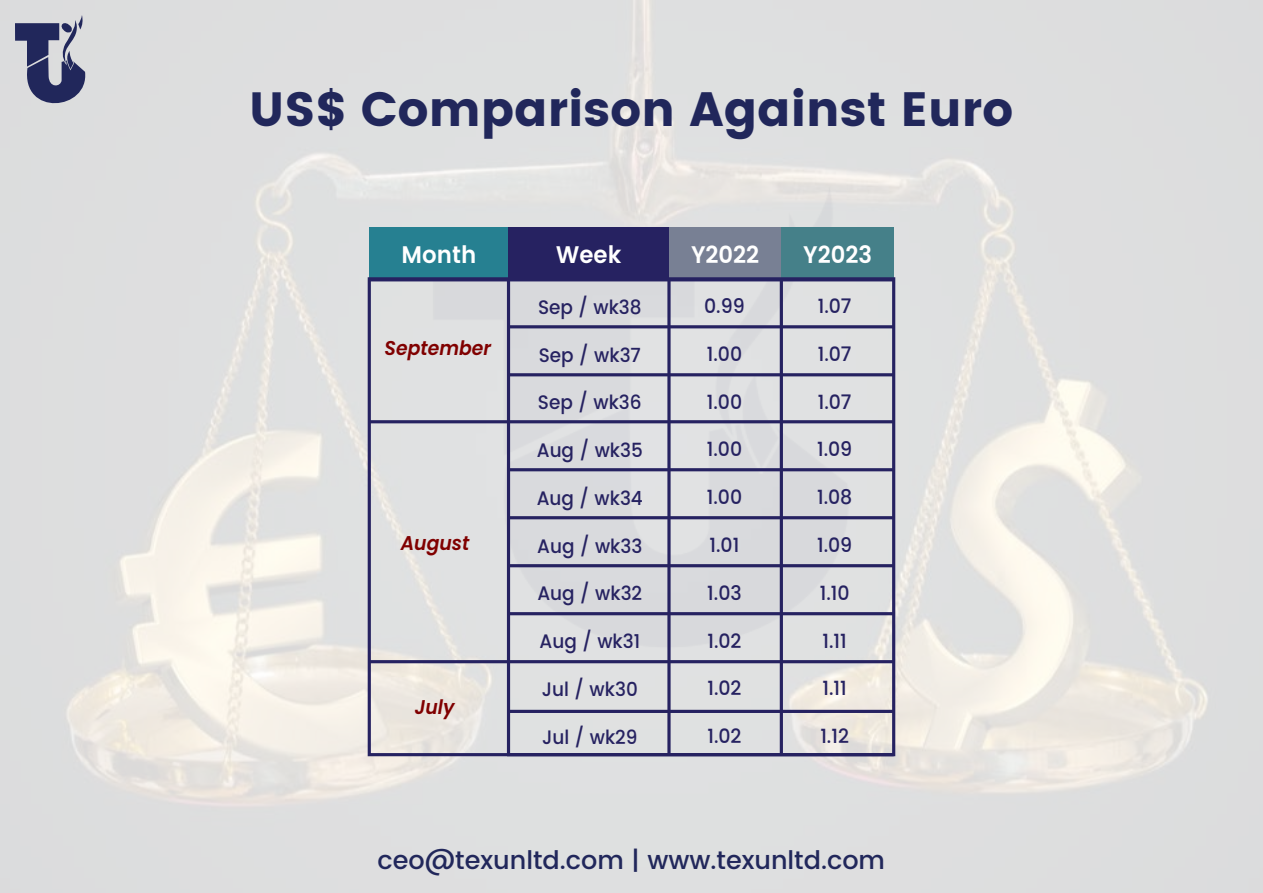
<style>
.page{position:relative;width:1263px;height:893px;background:#fff}
.page>*{position:absolute;margin:0;border:0;box-sizing:border-box;transform-origin:0 0}
.t1{font:700 48px "Poppins";color:#21275b}
.t2{font:500 25.5px "Poppins";color:#21275b}
.t3{font:600 24px "Poppins";color:#fff;scale:.94 1}
.t4{font:500 20.1px "Poppins";color:#262261;scale:.94 1}
.t5{font:italic 600 19.95px "Poppins";color:#800000;scale:.94 1}
.t6{font:500 19.5px "Poppins";color:#262261;scale:.94 1}
</style>
<div class="page">
<div style="left:366px;top:187px;width:531px;height:519px;background:#e0e1e1"></div>
<svg style="left:15px;top:15px;width:74px;height:102px;background:#8d90a6"></svg>
<div style="left:369px;top:227px;width:139px;height:52px;background:#268091"></div>
<div style="left:508px;top:227px;width:161px;height:52px;background:#262261"></div>
<div style="left:669px;top:227px;width:112px;height:52px;background:#788094"></div>
<div style="left:781px;top:227px;width:113px;height:52px;background:#458089"></div>
<hr style="left:507px;top:564px;width:387px;height:3px;background:#262261">
<hr style="left:508px;top:325px;width:386px;height:3px;background:#262261">
<hr style="left:508px;top:373px;width:386px;height:3px;background:#262261">
<hr style="left:507px;top:420px;width:387px;height:3px;background:#262261">
<div style="left:368px;top:277px;width:527px;height:479px;border:3px solid #262261"></div>
<hr style="left:507px;top:279px;width:3px;height:474px;background:#262261">
<svg style="left:667px;top:281px;width:4px;height:472px;background:#4a4779"></svg>
<hr style="left:780px;top:279px;width:3px;height:474px;background:#262261">
<hr style="left:369px;top:278px;width:525px;height:3px;background:#262261">
<hr style="left:507px;top:468px;width:387px;height:3px;background:#262261">
<hr style="left:507px;top:516px;width:387px;height:3px;background:#262261">
<hr style="left:507px;top:660px;width:387px;height:3px;background:#262261">
<hr style="left:507px;top:710px;width:387px;height:3px;background:#262261">
<hr style="left:507px;top:612px;width:387px;height:3px;background:#262261">
<hr style="left:507px;top:753px;width:387px;height:3px;background:#262261">
<hr style="left:370px;top:660px;width:139px;height:3px;background:#262261">
<hr style="left:370px;top:420px;width:139px;height:3px;background:#262261">
<h1 class="t1" style="left:249px;top:81px;width:766px">US$ Comparison Against Euro</h1>
<p class="t3" style="left:401px;top:236px;width:81px">Month</p>
<p class="t3" style="left:556px;top:236px;width:71px">Week</p>
<p class="t3" style="left:691px;top:236px;width:74px">Y2022</p>
<p class="t3" style="left:803px;top:236px;width:75px">Y2023</p>
<p class="t6" style="left:538px;top:293px;width:112px">Sep / wk38</p>
<p class="t6" style="left:539px;top:340px;width:110px">Sep / wk37</p>
<p class="t6" style="left:538px;top:388px;width:112px">Sep / wk36</p>
<p class="t6" style="left:537px;top:436px;width:114px">Aug / wk35</p>
<p class="t6" style="left:537px;top:484px;width:114px">Aug / wk34</p>
<p class="t6" style="left:537px;top:531px;width:113px">Aug / wk33</p>
<p class="t6" style="left:537px;top:579px;width:113px">Aug / wk32</p>
<p class="t6" style="left:539px;top:627px;width:109px">Aug / wk31</p>
<p class="t6" style="left:542px;top:675px;width:104px">Jul / wk30</p>
<p class="t6" style="left:542px;top:723px;width:103px">Jul / wk29</p>
<p class="t4" style="left:704px;top:291px;width:45px">0.99</p>
<p class="t4" style="left:707px;top:339px;width:39px">1.00</p>
<p class="t4" style="left:707px;top:387px;width:39px">1.00</p>
<p class="t4" style="left:707px;top:434px;width:39px">1.00</p>
<p class="t4" style="left:707px;top:482px;width:39px">1.00</p>
<p class="t4" style="left:709px;top:530px;width:33px">1.01</p>
<p class="t4" style="left:707px;top:578px;width:38px">1.03</p>
<p class="t4" style="left:707px;top:626px;width:38px">1.02</p>
<p class="t4" style="left:707px;top:673px;width:38px">1.02</p>
<p class="t4" style="left:707px;top:721px;width:38px">1.02</p>
<p class="t4" style="left:818px;top:291px;width:38px">1.07</p>
<p class="t4" style="left:818px;top:339px;width:38px">1.07</p>
<p class="t4" style="left:818px;top:387px;width:38px">1.07</p>
<p class="t4" style="left:817px;top:434px;width:39px">1.09</p>
<p class="t4" style="left:817px;top:482px;width:39px">1.08</p>
<p class="t4" style="left:817px;top:530px;width:39px">1.09</p>
<p class="t4" style="left:820px;top:578px;width:33px">1.10</p>
<p class="t4" style="left:822px;top:626px;width:27px">1.11</p>
<p class="t4" style="left:822px;top:673px;width:27px">1.11</p>
<p class="t4" style="left:820px;top:721px;width:32px">1.12</p>
<p class="t5" style="left:385px;top:336px;width:115px">September</p>
<p class="t5" style="left:401px;top:531px;width:75px">August</p>
<p class="t5" style="left:415px;top:696px;width:44px">July</p>
<h2 class="t2" style="left:378px;top:841px;width:509px">ceo@texunltd.com | www.texunltd.com</h2>
</div>
